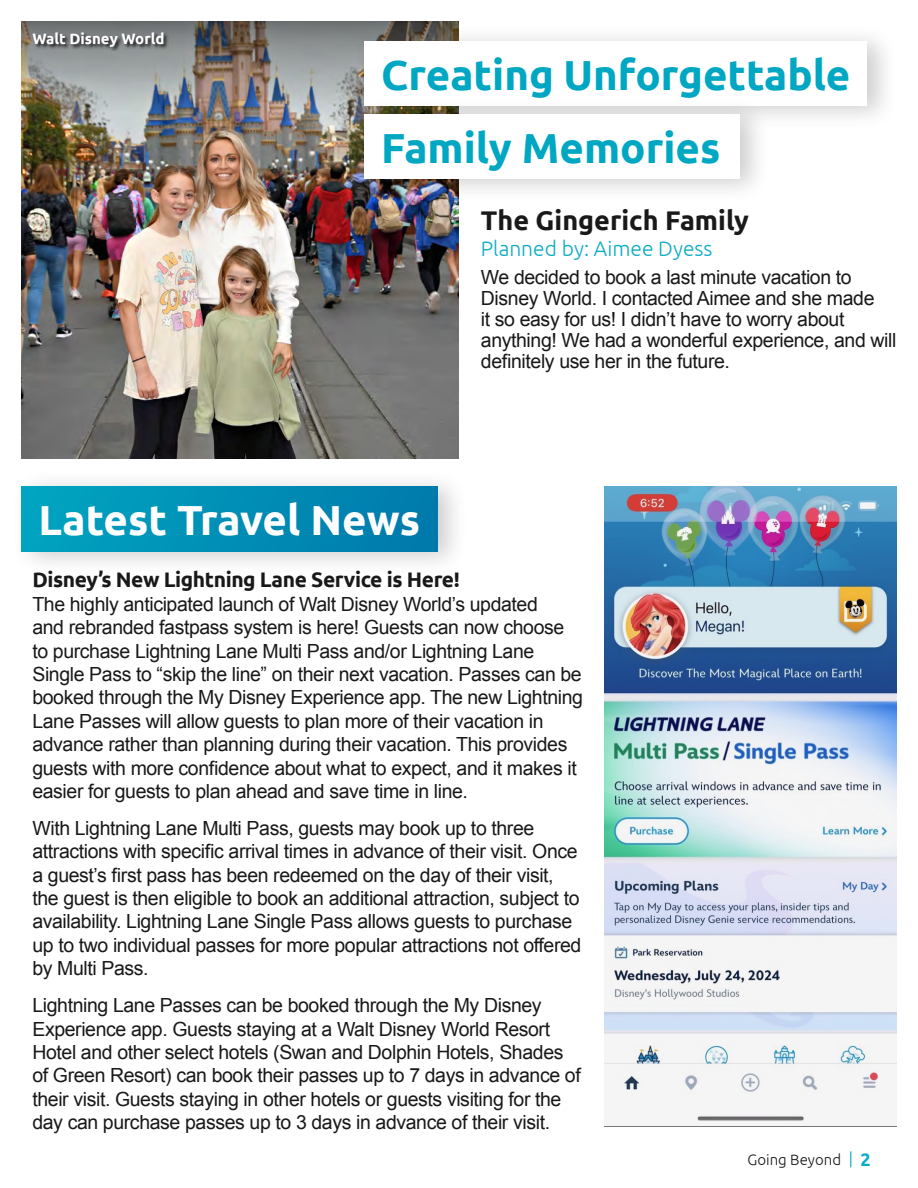
<style>
.page{position:relative;width:918px;height:1188px;background:#fff}
.page>*{position:absolute;margin:0;border:0;box-sizing:border-box;transform-origin:0 0}
.t1{font:700 42px/73.1px "Ubuntu";color:#00a7c2}
.t2{font:700 42px "Ubuntu";color:#fff}
.t3{font:700 27px "Ubuntu";color:#191919}
.t4{font:700 21px "Ubuntu";letter-spacing:-.02em;color:#191919}
.t5{font:300 21px "Ubuntu";color:#0dabc5}
.t6{font:19.5px/23.4px "Arial";letter-spacing:-.02em;color:#191919}
.t7{font:700 15px "Ubuntu";color:#fff}
.t8{font:300 15px "Ubuntu";color:#191919}
.s1{font-weight:700;font-size:18px;color:#0dabc5}
</style>
<div class="page">
<svg style="left:850px;top:1151px;width:1px;height:16px"></svg>
<img style="left:605px;top:486px;width:291px;height:640px">
<img style="left:22px;top:119px;width:437px;height:340px">
<img style="left:22px;top:22px;width:437px;height:97px">
<div style="left:32px;top:31px;width:136px;height:20px;background:#000;opacity:.75"></div>
<div style="left:354px;top:23px;width:544px;height:108px;background:#000;opacity:.2"></div>
<div style="left:364px;top:41px;width:503px;height:65px;background:#fff"></div>
<div style="left:354px;top:96px;width:417px;height:108px;background:#000;opacity:.2"></div>
<div style="left:364px;top:114px;width:376px;height:65px;background:#fff"></div>
<div style="left:11px;top:469px;width:458px;height:107px;background:#000;opacity:.2"></div>
<div style="left:22px;top:486px;width:415px;height:65px;background:linear-gradient(to right,#00a5c1,#0079ab)"></div>
<p class="t7" style="left:32px;top:30px;width:134px">Walt Disney World</p>
<h1 class="t1" style="left:381px;top:38px;width:471px">Creating Unforgettable<br>Family Memories</h1>
<h2 class="t3" style="left:481px;top:204px;width:270px">The Gingerich Family</h2>
<p class="t5" style="left:481px;top:236px;width:233px">Planned by: Aimee Dyess</p>
<p class="t6" style="left:481px;top:267px;width:417px;line-height:21px">We decided to book a last minute vacation to Disney World. I contacted Aimee and she made<br>it so easy for us! I didn’t have to worry about anything! We had a wonderful experience, and will definitely use her in the future.</p>
<h1 class="t2" style="left:38px;top:495px;width:383px">Latest Travel News</h1>
<p class="t4" style="left:32px;top:567px;width:429px">Disney’s New Lightning Lane Service is Here!</p>
<p class="t6" style="left:32px;top:592px;width:552px">The highly anticipated launch of Walt Disney World’s updated<br>and rebranded fastpass system is here! Guests can now choose to purchase Lightning Lane Multi Pass and/or Lightning Lane Single Pass to “skip the line” on their next vacation. Passes can be booked through the My Disney Experience app. The new Lightning Lane Passes will allow guests to plan more of their vacation in advance rather than planning during their vacation. This provides guests with more confidence about what to expect, and it makes it easier for guests to plan ahead and save time in line.</p>
<p class="t6" style="left:32px;top:816px;width:551px">With Lightning Lane Multi Pass, guests may book up to three attractions with specific arrival times in advance of their visit. Once a guest’s first pass has been redeemed on the day of their visit, the guest is then eligible to book an additional attraction, subject to availability. Lightning Lane Single Pass allows guests to purchase up to two individual passes for more popular attractions not offered by Multi Pass.</p>
<p class="t6" style="left:32px;top:994px;width:550px">Lightning Lane Passes can be booked through the My Disney Experience app. Guests staying at a Walt Disney World Resort Hotel and other select hotels (Swan and Dolphin Hotels, Shades of Green Resort) can book their passes up to 7 days in advance of their visit. Guests staying in other hotels or guests visiting for the day can purchase passes up to 3 days in advance of their visit.</p>
<p class="t8" style="left:748px;top:1151px;width:125px">Going Beyond <span class="s1">2</span></p>
</div>
